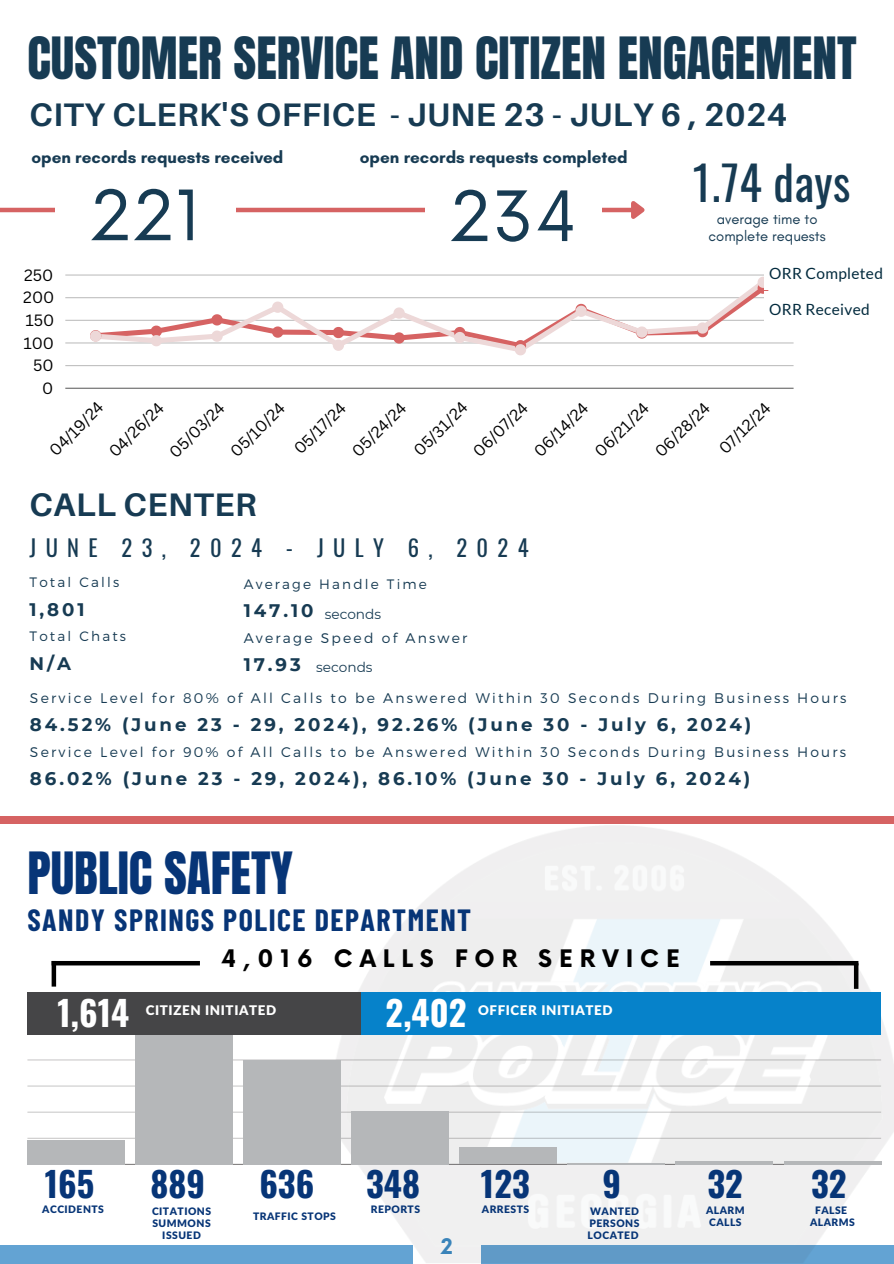
<style>
.page{position:relative;width:894px;height:1264px;background:#fff}
.page>*{position:absolute;margin:0;border:0;box-sizing:border-box;transform-origin:0 0}
.t1{font:67.5px "Now";letter-spacing:.02em;color:#173b53}
.t2{font:49.5px "Anton";color:#173b53}
.t3{font:49.5px "Anton";color:#073577}
.t4{font:46.35px "Oswald";letter-spacing:.01em;color:#173b53}
.t5{font:700 34.5px "Oswald";color:#073577}
.t6{font:700 34.5px "Oswald";color:#fff}
.t7{font:700 32.55px "Aileron";letter-spacing:.015em;color:#173b53}
.t8{font:700 30px "Barlow Condensed";letter-spacing:.05em;color:#073577}
.t9{font:700 23.55px "Now";letter-spacing:.295em;color:#000}
.t10{font:22.5px "Oswald";letter-spacing:.415em;color:#173b53}
.t11{font:700 21px "Now";color:#3a8ac4}
.t12{font:700 18.15px "Montserrat";letter-spacing:.16em;color:#173b53}
.t13{font:700 17.1px "Glacial Indifference";color:#173b53}
.t14{font:15.9px "Canva Sans";color:#000}
.t15{font:15.45px "Lato";letter-spacing:.02em;color:#022a3d}
.t16{font:14.85px "Glacial Indifference";color:#173b53}
.t17{font:300 13.95px "Montserrat";letter-spacing:.16em;color:#173b53}
.t18{font:300 13.65px "Montserrat";letter-spacing:.16em;color:#173b53}
.t19{font:13.65px "Montserrat";color:#173b53}
.t20{font:900 13.35px "Lato Latin";letter-spacing:.045em;color:#fff}
.t21{font:900 10.35px/12px "Lato Latin";letter-spacing:.045em;color:#073577;text-align:justify}
</style>
<div class="page">
<hr style="left:0;top:208px;width:632px;height:4px;background:#d66363">
<svg style="left:626px;top:201px;width:19px;height:18px"></svg>
<div style="left:56px;top:142px;width:180px;height:156px;background:#fff"></div>
<div style="left:425px;top:143px;width:176px;height:156px;background:#fff"></div>
<div style="left:0;top:816px;width:893px;height:7px;background:#d66363"></div>
<div style="left:0;top:1245px;width:893px;height:18px;background:#63a3d3"></div>
<img style="left:330px;top:825px;width:563px;height:438px">
<hr style="left:27px;top:1163px;width:853px;height:1px;background:#302d2e;opacity:.6">
<hr style="left:27px;top:1137px;width:853px;height:1px;background:#302d2e;opacity:.25">
<hr style="left:27px;top:1111px;width:853px;height:1px;background:#302d2e;opacity:.25">
<hr style="left:27px;top:1085px;width:853px;height:1px;background:#302d2e;opacity:.25">
<hr style="left:27px;top:1059px;width:853px;height:1px;background:#302d2e;opacity:.25">
<div style="left:27px;top:1139px;width:98px;height:25px;background:#b5b7b9"></div>
<div style="left:135px;top:1033px;width:98px;height:131px;background:#b5b7b9"></div>
<div style="left:243px;top:1059px;width:98px;height:105px;background:#b5b7b9"></div>
<div style="left:351px;top:1111px;width:98px;height:53px;background:#b5b7b9"></div>
<div style="left:459px;top:1147px;width:97px;height:17px;background:#b5b7b9"></div>
<hr style="left:567px;top:1163px;width:97px;height:1px;background:#b5b7b9">
<hr style="left:675px;top:1161px;width:97px;height:3px;background:#b5b7b9">
<hr style="left:783px;top:1161px;width:97px;height:3px;background:#b5b7b9">
<div style="left:27px;top:991px;width:853px;height:43px;background:#0682ca"></div>
<div style="left:27px;top:991px;width:333px;height:43px;background:#454547"></div>
<div style="left:853px;top:963px;width:5px;height:25px;background:#000"></div>
<hr style="left:52px;top:961px;width:4px;height:25px;background:#000">
<div style="left:52px;top:960px;width:148px;height:5px;background:#000"></div>
<div style="left:710px;top:960px;width:148px;height:5px;background:#000"></div>
<hr style="left:65px;top:387px;width:728px;height:2px;background:#000;opacity:.6">
<hr style="left:65px;top:365px;width:728px;height:1px;background:#c2c2c2">
<hr style="left:65px;top:342px;width:728px;height:1px;background:#d9d9d9">
<hr style="left:65px;top:320px;width:728px;height:1px;background:#c6c6c6">
<hr style="left:65px;top:297px;width:728px;height:1px;background:#c7c7c7">
<hr style="left:65px;top:274px;width:728px;height:1px;background:#dedede">
<svg style="left:90px;top:275px;width:680px;height:81px"></svg>
<div style="left:764px;top:255px;width:129px;height:34px;background:#fff"></div>
<div style="left:764px;top:292px;width:129px;height:34px;background:#fff"></div>
<p class="t2" style="left:27px;top:23px;width:830px">CUSTOMER SERVICE AND CITIZEN ENGAGEMENT</p>
<p class="t7" style="left:30px;top:94px;width:759px">CITY CLERK'S OFFICE - JUNE 23 - JULY 6 , 2024</p>
<p class="t13" style="left:31px;top:147px;width:253px">open records requests received</p>
<p class="t13" style="left:360px;top:147px;width:269px">open records requests completed</p>
<h2 class="t1" style="left:90px;top:178px;width:113px">221</h2>
<h4 class="t1" style="left:449px;top:179px;width:129px">234</h4>
<p class="t4" style="left:692px;top:147px;width:159px">1.74 days</p>
<p class="t16" style="left:716px;top:210px;width:102px">average time to</p>
<p class="t16" style="left:708px;top:227px;width:119px">complete requests</p>
<p class="t14" style="left:24px;top:264px;width:31px">250</p>
<p class="t15" style="left:769px;top:264px;width:115px">ORR Completed</p>
<p class="t14" style="left:23px;top:286px;width:33px">200</p>
<p class="t14" style="left:25px;top:309px;width:31px">150</p>
<p class="t14" style="left:24px;top:331px;width:32px">100</p>
<p class="t14" style="left:33px;top:354px;width:22px">50</p>
<p class="t14" style="left:42px;top:377px;width:13px">0</p>
<p class="t15" style="left:769px;top:300px;width:102px">ORR Received</p>
<p class="t14" style="left:44px;top:445px;width:70px;rotate:-45deg">04/19/24</p>
<p class="t14" style="left:104px;top:446px;width:71px;rotate:-45deg">04/26/24</p>
<p class="t14" style="left:164px;top:446px;width:72px;rotate:-45deg">05/03/24</p>
<p class="t14" style="left:225px;top:446px;width:71px;rotate:-45deg">05/10/24</p>
<p class="t14" style="left:289px;top:443px;width:67px;rotate:-45deg">05/17/24</p>
<p class="t14" style="left:347px;top:446px;width:70px;rotate:-45deg">05/24/24</p>
<p class="t14" style="left:408px;top:445px;width:70px;rotate:-45deg">05/31/24</p>
<p class="t14" style="left:467px;top:446px;width:71px;rotate:-45deg">06/07/24</p>
<p class="t14" style="left:528px;top:446px;width:71px;rotate:-45deg">06/14/24</p>
<p class="t14" style="left:589px;top:446px;width:71px;rotate:-45deg">06/21/24</p>
<p class="t14" style="left:649px;top:446px;width:71px;rotate:-45deg">06/28/24</p>
<p class="t14" style="left:713px;top:443px;width:67px;rotate:-45deg">07/12/24</p>
<p class="t7" style="left:30px;top:484px;width:228px">CALL CENTER</p>
<h6 class="t10" style="left:30px;top:530px;width:500px">JUNE 23, 2024 - JULY 6, 2024</h6>
<p class="t18" style="left:30px;top:573px;width:91px">Total Calls</p>
<p class="t12" style="left:30px;top:598px;width:56px">1,801</p>
<p class="t18" style="left:30px;top:627px;width:98px">Total Chats</p>
<p class="t12" style="left:30px;top:652px;width:43px">N/A</p>
<h5 class="t18" style="left:244px;top:574px;width:185px">Average Handle Time</h5>
<p class="t12" style="left:244px;top:599px;width:71px">147.10</p>
<p class="t17" style="left:244px;top:628px;width:225px">Average Speed of Answer</p>
<h5 class="t12" style="left:244px;top:653px;width:59px">17.93</h5>
<h5 class="t19" style="left:324px;top:605px;width:58px">seconds</h5>
<h5 class="t19" style="left:316px;top:659px;width:58px">seconds</h5>
<p class="t17" style="left:30px;top:689px;width:817px">Service Level for 80% of All Calls to be Answered Within 30 Seconds During Business Hours</p>
<p class="t12" style="left:30px;top:714px;width:722px">84.52% (June 23 - 29, 2024), 92.26% (June 30 - July 6, 2024)</p>
<p class="t17" style="left:30px;top:743px;width:817px">Service Level for 90% of All Calls to be Answered Within 30 Seconds During Business Hours</p>
<p class="t12" style="left:30px;top:768px;width:721px">86.02% (June 23 - 29, 2024), 86.10% (June 30 - July 6, 2024)</p>
<p class="t3" style="left:27px;top:838px;width:267px">PUBLIC SAFETY</p>
<p class="t8" style="left:27px;top:901px;width:445px">SANDY SPRINGS POLICE DEPARTMENT</p>
<h1 class="t9" style="left:221px;top:945px;width:460px">4,016 CALLS FOR SERVICE</h1>
<p class="t6" style="left:57px;top:986px;width:73px">1,614</p>
<p class="t20" style="left:146px;top:1004px;width:132px">CITIZEN INITIATED</p>
<p class="t6" style="left:385px;top:986px;width:82px">2,402</p>
<h3 class="t20" style="left:478px;top:1004px;width:136px">OFFICER INITIATED</h3>
<p class="t5" style="left:45px;top:1156px;width:51px">165</p>
<p class="t5" style="left:150px;top:1156px;width:56px">889</p>
<p class="t5" style="left:259px;top:1156px;width:56px">636</p>
<p class="t5" style="left:366px;top:1156px;width:55px">348</p>
<p class="t5" style="left:481px;top:1156px;width:50px">123</p>
<p class="t5" style="left:602px;top:1156px;width:20px">9</p>
<p class="t5" style="left:707px;top:1156px;width:37px">32</p>
<h2 class="t5" style="left:810px;top:1156px;width:37px">32</h2>
<h5 class="t21" style="left:42px;top:1203px;width:63px">ACCIDENTS</h5>
<h5 class="t21" style="left:814px;top:1204px;width:34px">FALSE</h5>
<p class="t21" style="left:809px;top:1216px;width:46px">ALARMS</p>
<h5 class="t21" style="left:370px;top:1203px;width:51px">REPORTS</h5>
<p class="t21" style="left:481px;top:1203px;width:49px">ARRESTS</p>
<p class="t21" style="left:705px;top:1204px;width:40px">ALARM</p>
<h4 class="t21" style="left:709px;top:1216px;width:34px">CALLS</h4>
<p class="t21" style="left:152px;top:1205px;width:61px">CITATIONS</p>
<p class="t21" style="left:152px;top:1217px;width:60px">SUMMONS</p>
<p class="t21" style="left:162px;top:1229px;width:40px">ISSUED</p>
<p class="t21" style="left:253px;top:1210px;width:84px">TRAFFIC STOPS</p>
<p class="t21" style="left:587px;top:1205px;width:53px">WANTED PERSONS LOCATED</p>
<h1 class="t11" style="left:440px;top:1234px;width:14px">2</h1>
</div>
